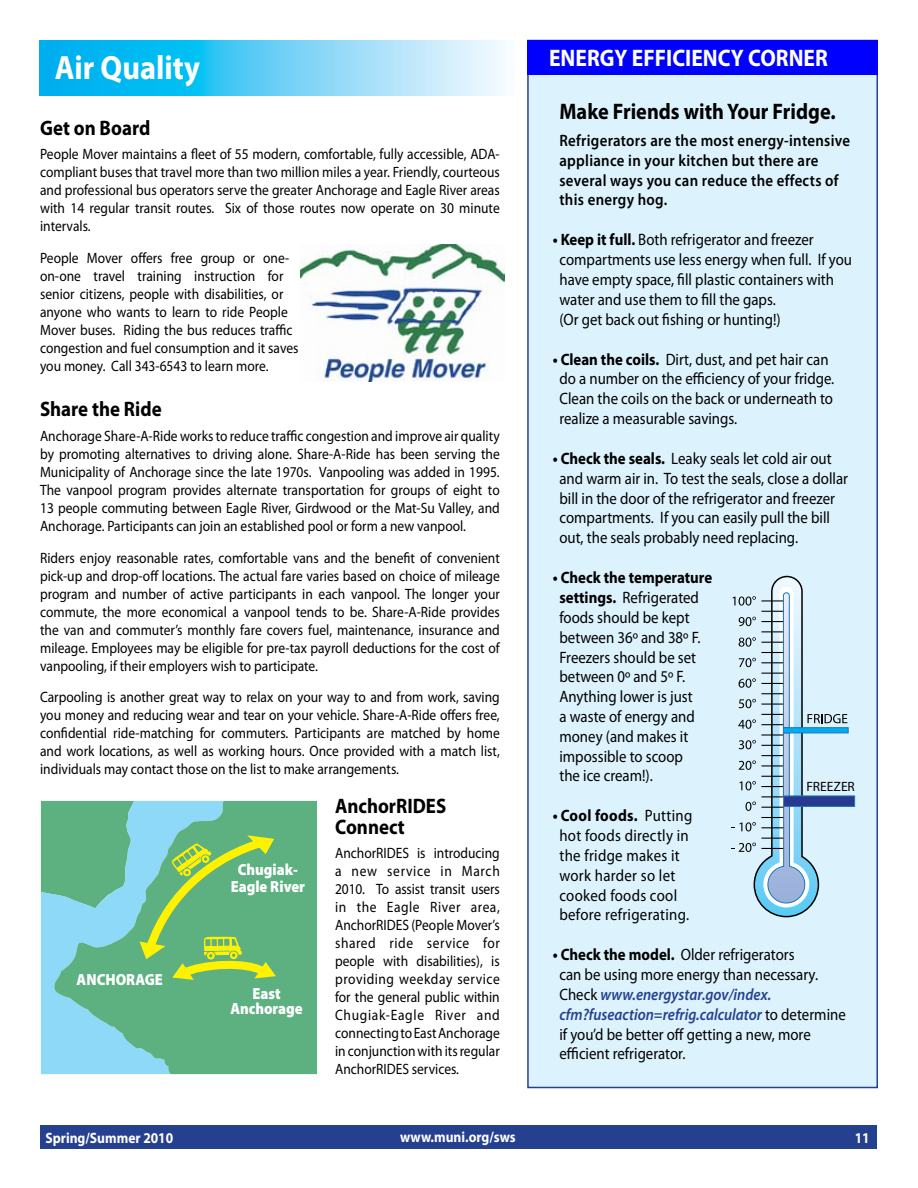
<style>
.page{position:relative;width:918px;height:1188px;background:#fff}
.page>*{position:absolute;margin:0;border:0;box-sizing:border-box;transform-origin:0 0}
.t1{font:700 33.75px "Myriad Pro";color:#fff;scale:.9 1}
.t2{font:700 24px "Myriad Pro";color:#fff;scale:.9 1}
.t3{font:700 22.5px "Myriad Pro";color:#000;scale:.9 1}
.t4{font:700 21px/21px "Myriad Pro";color:#000;scale:.9 1}
.t5{font:16.5px/19.8px "Myriad Pro";color:#000;scale:.9 1}
.t6{font:600 16.5px/19.8px "Myriad Pro";letter-spacing:.02em;color:#000;scale:.9 1}
.t7{font:16.5px/19.8px "Myriad Pro";letter-spacing:.02em;color:#000;scale:.9 1}
.t8{font:900 16.2px/17.5px "Myriad Pro";color:#fff;text-align:center;scale:.9 1}
.t9{font:15px/18px "Myriad Pro";color:#000;text-align:justify;scale:.9 1}
.t10{font:700 15px "Myriad Pro";color:#fff;scale:.9 1}
.t11{font:13.5px "Myriad Pro";color:#000}
.s1{font-weight:700}
.s2{font-weight:600;font-style:italic;color:#25408f}
</style>
<div class="page">
<div style="left:40px;top:1125px;width:837px;height:23px;background:#25408f"></div>
<img style="left:301px;top:245px;width:204px;height:137px">
<svg style="left:40px;top:40px;width:465px;height:55px;background:#62cff6"></svg>
<div style="left:527px;top:40px;width:351px;height:1048px;background:#dcf2fd;border:2px solid #25408f"></div>
<div style="left:527px;top:40px;width:351px;height:35px;background:#00f"></div>
<svg style="left:41px;top:801px;width:11px;height:273px;background:#7dcacf"></svg>
<svg style="left:52px;top:801px;width:265px;height:273px;background:#69ba9e"></svg>
<svg style="left:140px;top:833px;width:136px;height:151px;background:#7cbe72"></svg>
<div style="left:783px;top:796px;width:72px;height:11px;background:#2a3990;border:1px solid #1b75bc"></div>
<svg style="left:847px;top:727px;width:2px;height:6px"></svg>
<svg style="left:731px;top:576px;width:116px;height:341px"></svg>
<h1 class="t1" style="left:55px;top:46px;width:163px">Air Quality</h1>
<h3 class="t4" style="left:40px;top:116px;width:124px">Get on Board</h3>
<p class="t9" style="left:40px;top:145px;width:512px">People Mover maintains a fleet of 55 modern, comfortable, fully accessible, ADA&shy;compliant buses that travel more than two million miles a year. Friendly, courteous and professional bus operators serve the greater Anchorage and Eagle River areas with 14 regular transit routes. Six of those routes now operate on 30 minute intervals.</p>
<p class="t9" style="left:40px;top:249px;width:289px;text-align:left">People Mover offers free group or one&shy;on-one travel training instruction for senior citizens, people with disabilities, or anyone who wants to learn to ride People Mover buses. Riding the bus reduces traffic congestion and fuel consumption and it saves you money. Call 343-6543 to learn more.</p>
<h3 class="t4" style="left:40px;top:398px;width:137px">Share the Ride</h3>
<p class="t9" style="left:40px;top:427px;width:512px">Anchorage Share-A-Ride works to reduce traffic congestion and improve air quality by promoting alternatives to driving alone. Share-A-Ride has been serving the Municipality of Anchorage since the late 1970s. Vanpooling was added in 1995.<br>The vanpool program provides alternate transportation for groups of eight to 13 people commuting between Eagle River, Girdwood or the Mat-Su Valley, and Anchorage. Participants can join an established pool or form a new vanpool.</p>
<p class="t9" style="left:40px;top:548px;width:512px">Riders enjoy reasonable rates, comfortable vans and the benefit of convenient pick-up and drop-off locations. The actual fare varies based on choice of mileage program and number of active participants in each vanpool. The longer your commute, the more economical a vanpool tends to be. Share-A-Ride provides the van and commuter’s monthly fare covers fuel, maintenance, insurance and mileage. Employees may be eligible for pre-tax payroll deductions for the cost of vanpooling, if their employers wish to participate.</p>
<p class="t9" style="left:40px;top:688px;width:512px">Carpooling is another great way to relax on your way to and from work, saving you money and reducing wear and tear on your vehicle. Share-A-Ride offers free, confidential ride-matching for commuters. Participants are matched by home and work locations, as well as working hours. Once provided with a match list, individuals may contact those on the list to make arrangements.</p>
<h3 class="t4" style="left:335px;top:794px;width:125px">AnchorRIDES<br>Connect</h3>
<p class="t9" style="left:335px;top:844px;width:185px">AnchorRIDES is introducing a new service in March 2010. To assist transit users in the Eagle River area, AnchorRIDES (People Mover’s shared ride service for people with disabilities), is providing weekday service for the general public within Chugiak-Eagle River and connecting to East Anchorage in conjunction with its regular AnchorRIDES services.</p>
<p class="t8" style="left:231px;top:860px;width:84px">Chugiak-<br>Eagle River</p>
<p class="t8" style="left:77px;top:970px;width:98px">ANCHORAGE</p>
<p class="t8" style="left:230px;top:986px;width:82px;line-height:14.9px">East<br>Anchorage</p>
<h2 class="t2" style="left:549px;top:42px;width:311px">ENERGY EFFICIENCY CORNER</h2>
<h3 class="t3" style="left:559px;top:97px;width:308px">Make Friends with Your Fridge.</h3>
<p class="t6" style="left:559px;top:130px;width:324px">Refrigerators are the most energy-intensive appliance in your kitchen but there are several ways you can reduce the effects of this energy hog.</p>
<p class="t5" style="left:559px;top:230px;width:327px;text-indent:-7px"><span class="s1">• Keep it full.</span> Both refrigerator and freezer compartments use less energy when full. If you have empty space, fill plastic containers with water and use them to fill the gaps.<br>(Or get back out fishing or hunting!)</p>
<p class="t5" style="left:559px;top:349px;width:307px;text-indent:-7px"><span class="s1">• Clean the coils.</span> Dirt, dust, and pet hair can do a number on the efficiency of your fridge.<br>Clean the coils on the back or underneath to realize a measurable savings.</p>
<p class="t5" style="left:559px;top:448px;width:322px;text-indent:-7px"><span class="s1">• Check the seals.</span> Leaky seals let cold air out and warm air in. To test the seals, close a dollar bill in the door of the refrigerator and freezer compartments. If you can easily pull the bill out, the seals probably need replacing.</p>
<p class="t5" style="left:559px;top:568px;width:171px;text-indent:-7px"><span class="s1">• Check the temperature settings.</span> Refrigerated foods should be kept between 36º and 38º F.<br>Freezers should be set between 0º and 5º F.<br>Anything lower is just<br>a waste of energy and money (and makes it impossible to scoop<br>the ice cream!).</p>
<p class="t7" style="left:559px;top:806px;width:149px;text-indent:-7px"><span class="s1">• Cool foods.</span> Putting hot foods directly in the fridge makes it work harder so let cooked foods cool before refrigerating.</p>
<p class="t5" style="left:559px;top:945px;width:320px;text-indent:-7px"><span class="s1">• Check the model.</span> Older refrigerators<br>can be using more energy than necessary.<br>Check <span class="s2">www.energystar.gov/index. cfm?fuseaction=refrig.calculator</span> to determine if you’d be better off getting a new, more efficient refrigerator.</p>
<p class="t11" style="left:806px;top:778px;width:50px">FREEZER</p>
<p class="t10" style="left:46px;top:1128px;width:144px">Spring/Summer 2010</p>
<p class="t10" style="left:400px;top:1127px;width:130px">www.muni.org/sws</p>
<p class="t10" style="left:855px;top:1128px;width:18px">11</p>
</div>
